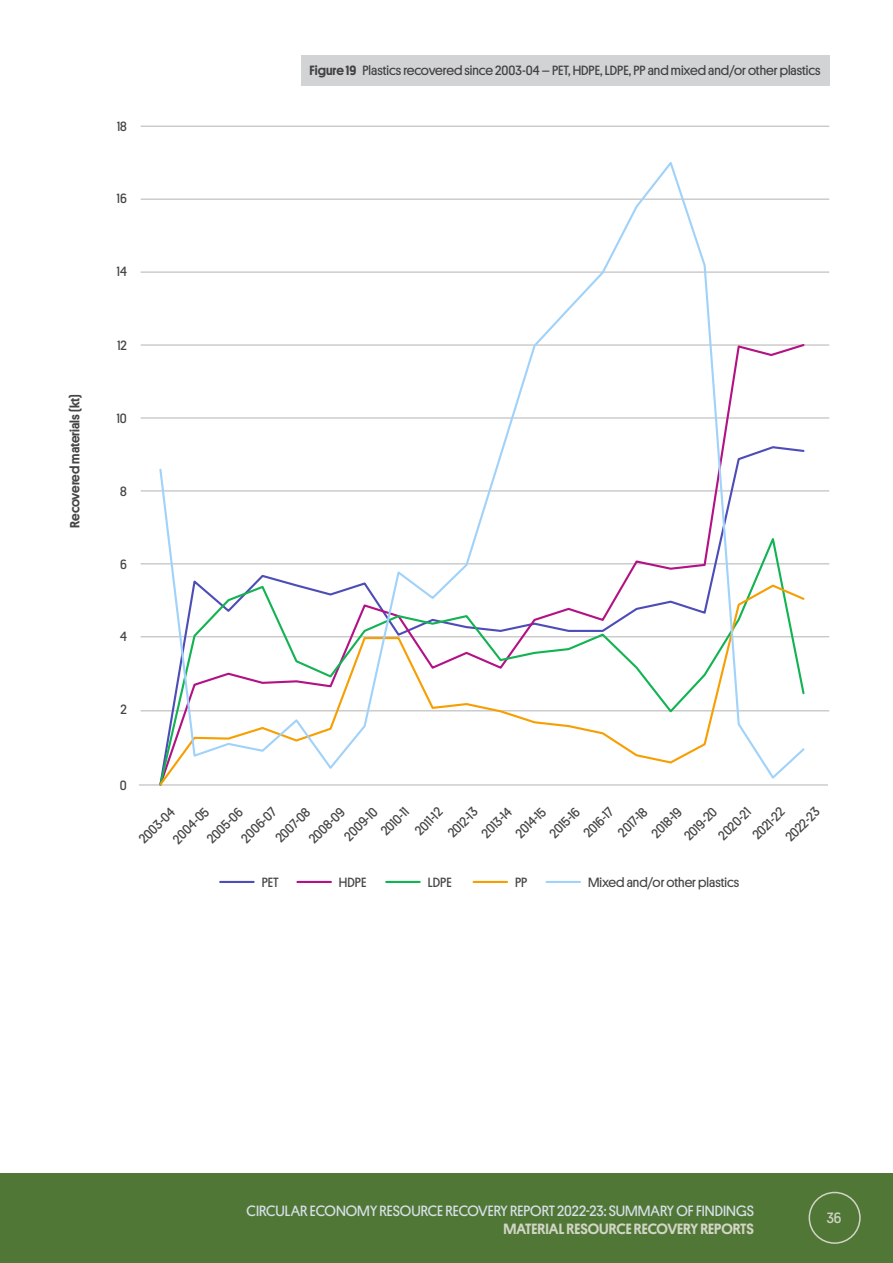
<style>
.page{position:relative;width:893px;height:1263px;background:#fff}
.page>*{position:absolute;margin:0;border:0;box-sizing:border-box;transform-origin:0 0}
.t1{font:15px "Platform";color:#d7e0e7}
.t2{font:500 15px "Platform";color:#d1d5c5}
.t3{font:15px "Platform";color:#d1d5c5}
.t4{font:13.5px/22.2px "Platform";color:#464545}
.c__figure{font:13.5px "Platform";color:#414042}
.t5{font:500 13.5px "Platform";color:#464545}
.s1{font-weight:500}
</style>
<div class="page">
<div style="left:301px;top:55px;width:528px;height:31px;background:#d1d3d4"></div>
<hr style="left:141px;top:126px;width:688px;height:1px;background:#b3b3b3">
<hr style="left:141px;top:199px;width:688px;height:1px;background:#b3b3b3">
<hr style="left:141px;top:272px;width:688px;height:1px;background:#b3b3b3">
<hr style="left:141px;top:345px;width:688px;height:1px;background:#b3b3b3">
<hr style="left:141px;top:418px;width:688px;height:1px;background:#b3b3b3">
<hr style="left:141px;top:490px;width:688px;height:1px;background:#b3b3b3">
<hr style="left:141px;top:563px;width:688px;height:1px;background:#b3b3b3">
<hr style="left:141px;top:636px;width:688px;height:1px;background:#b3b3b3">
<hr style="left:141px;top:710px;width:688px;height:1px;background:#b3b3b3">
<hr style="left:139px;top:784px;width:689px;height:1px;background:#b3b3b3">
<svg style="left:157px;top:636px;width:649px;height:150px"></svg>
<svg style="left:158px;top:162px;width:648px;height:619px"></svg>
<hr style="left:220px;top:881px;width:34px;height:2px;background:#4d4db8">
<hr style="left:297px;top:881px;width:34px;height:2px;background:#b31284">
<hr style="left:386px;top:881px;width:34px;height:2px;background:#12b352">
<hr style="left:474px;top:881px;width:33px;height:2px;background:#f79e00">
<hr style="left:547px;top:881px;width:33px;height:2px;background:#a0d2fa">
<div style="left:0;top:1174px;width:893px;height:89px;background:#517737"></div>
<div style="left:809px;top:1192px;width:52px;height:52px;border:2px solid #d1d5c5;border-radius:50%"></div>
<p class="t5" style="left:65px;top:528px;width:135px;rotate:-90deg">RECOVERED MATERIALS (KT)</p>
<p class="t4" style="left:117px;top:114px;width:11px">18</p>
<p class="t4" style="left:117px;top:186px;width:11px">16</p>
<p class="t4" style="left:117px;top:259px;width:11px">14</p>
<p class="t4" style="left:117px;top:333px;width:11px">12</p>
<p class="t4" style="left:117px;top:407px;width:12px">10</p>
<p class="t4" style="left:120px;top:479px;width:8px">8</p>
<p class="t4" style="left:120px;top:552px;width:8px">6</p>
<p class="t4" style="left:120px;top:624px;width:8px">4</p>
<p class="t4" style="left:121px;top:698px;width:8px">2</p>
<p class="c__figure" style="left:310px;top:61px;width:513px"><span class="s1">FIGURE 19</span> Plastics recovered since 2003-04 – PET, HDPE, LDPE, PP and mixed and/or other plastics</p>
<p class="t4" style="left:120px;top:773px;width:8px">0</p>
<p class="t4" style="left:201px;top:833px;width:46px;rotate:-45deg">2005-06</p>
<p class="t4" style="left:269px;top:831px;width:44px;rotate:-45deg">2007-08</p>
<p class="t4" style="left:359px;top:809px;width:35px;text-indent:-30px;rotate:-45deg">2009-10<br>2010-11</p>
<p class="t4" style="left:409px;top:824px;width:34px;rotate:-45deg">2011-12</p>
<p class="t4" style="left:235px;top:832px;width:46px;rotate:-45deg">2006-07</p>
<p class="t4" style="left:303px;top:833px;width:46px;rotate:-45deg">2008-09</p>
<p class="t4" style="left:442px;top:826px;width:37px;rotate:-45deg">2012-13</p>
<p class="t4" style="left:475px;top:827px;width:38px;rotate:-45deg">2013-14</p>
<p class="t4" style="left:509px;top:827px;width:38px;rotate:-45deg">2014-15</p>
<p class="t4" style="left:543px;top:827px;width:38px;rotate:-45deg">2015-16</p>
<p class="t4" style="left:577px;top:827px;width:38px;rotate:-45deg">2016-17</p>
<p class="t4" style="left:612px;top:826px;width:36px;rotate:-45deg">2017-18</p>
<p class="t4" style="left:645px;top:827px;width:38px;rotate:-45deg">2018-19</p>
<p class="t4" style="left:678px;top:829px;width:41px;rotate:-45deg">2019-20</p>
<p class="t4" style="left:712px;top:829px;width:41px;rotate:-45deg">2020-21</p>
<p class="t4" style="left:746px;top:829px;width:40px;rotate:-45deg">2021-22</p>
<p class="t4" style="left:779px;top:831px;width:43px;rotate:-45deg">2022-23</p>
<p class="t4" style="left:133px;top:833px;width:46px;rotate:-45deg">2003-04</p>
<p class="t4" style="left:167px;top:833px;width:46px;rotate:-45deg">2004-05</p>
<p class="t4" style="left:262px;top:870px;width:19px">PET</p>
<p class="t4" style="left:339px;top:870px;width:29px">HDPE</p>
<p class="t4" style="left:428px;top:870px;width:25px">LDPE</p>
<p class="t4" style="left:515px;top:870px;width:14px">PP</p>
<p class="t4" style="left:588px;top:870px;width:153px">Mixed and/or other plastics</p>
<p class="t1" style="left:247px;top:1200px;width:509px">CIRCULAR ECONOMY RESOURCE RECOVERY REPORT 2022-23: SUMMARY OF FINDINGS</p>
<p class="t2" style="left:503px;top:1218px;width:21px">MATERIAL</p>
<p class="t2" style="left:567px;top:1218px;width:9px">RESO</p>
<p class="t2" style="left:599px;top:1218px;width:44px">URCE RECOVER</p>
<p class="t2" style="left:690px;top:1218px;width:19px">Y REPORTS</p>
<p class="t3" style="left:827px;top:1206px;width:16px">36</p>
</div>
